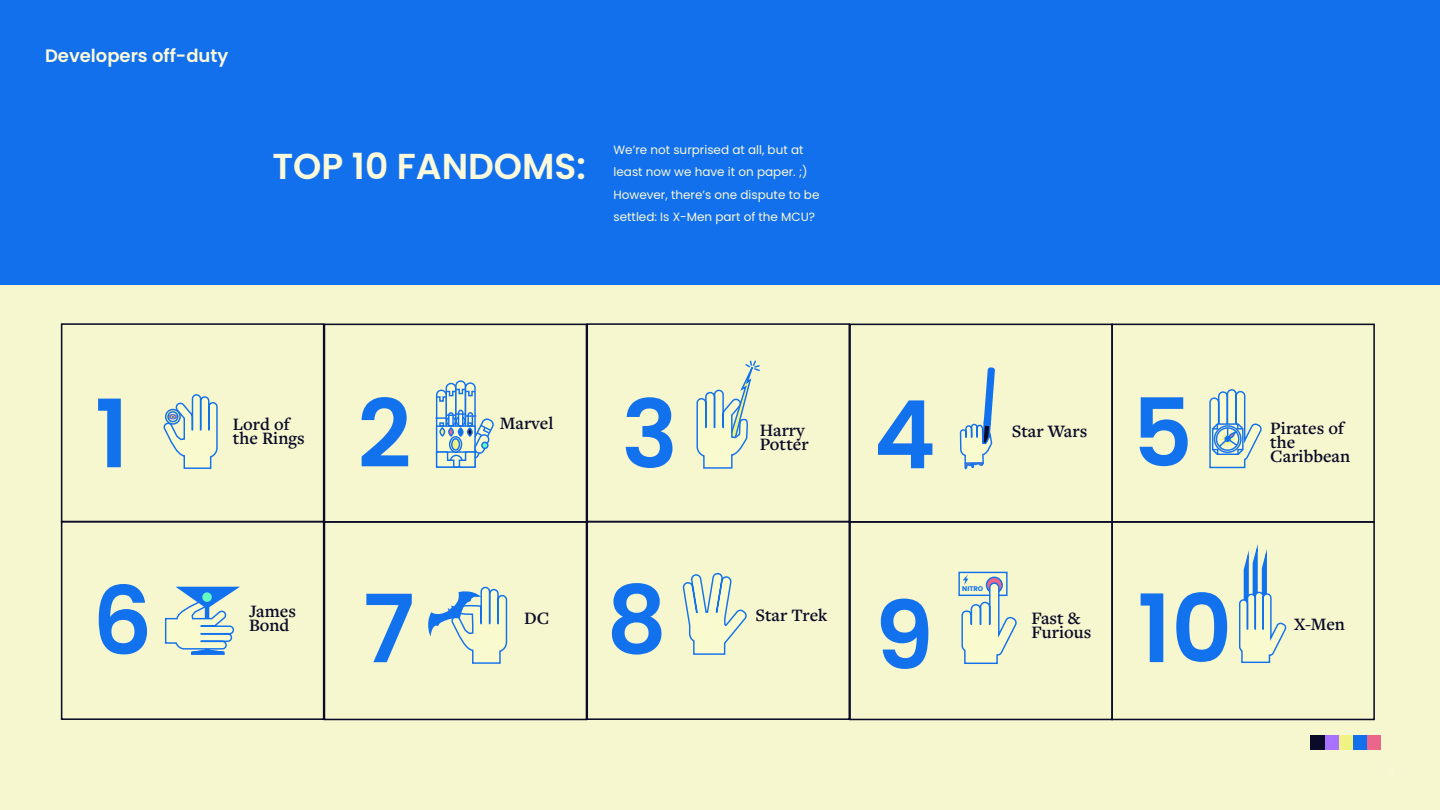
<style>
.page{position:relative;width:1440px;height:810px;background:#fff}
.page>*{position:absolute;margin:0;border:0;box-sizing:border-box;transform-origin:0 0}
.t1{font:600 94.2px "Poppins";color:#1271ed}
.t2{font:600 36px "Poppins";color:#faf9db}
.t3{font:600 18.08px/13.9px "Freight Text Pro";color:#0b0b28}
.t4{font:600 18px "Poppins";color:#faf9db}
.t5{font:12px/22.5px "Poppins";color:#faf9db}
.t6{font:700 6.82px "Poppins";color:#1271ed}
</style>
<div class="page">
<div style="left:0;top:0;width:1440px;height:285px;background:#1270ed"></div>
<div style="left:0;top:285px;width:1440px;height:525px;background:#f7f7cf"></div>
<div style="left:1367px;top:735px;width:14px;height:14px;background:#ec658a"></div>
<div style="left:1353px;top:735px;width:14px;height:14px;background:#1270ed"></div>
<div style="left:1338px;top:735px;width:15px;height:14px;background:#f0f283"></div>
<div style="left:1324px;top:735px;width:14px;height:14px;background:#a871ff"></div>
<div style="left:1310px;top:735px;width:15px;height:14px;background:#0a0a29"></div>
<svg style="left:1209px;top:389px;width:53px;height:80px"></svg>
<svg style="left:696px;top:360px;width:64px;height:109px"></svg>
<div style="left:446px;top:383px;width:10px;height:55px;border:1px solid #1271ed;border-radius:5px"></div>
<div style="left:436px;top:390px;width:11px;height:55px;border:1px solid #1271ed;border-radius:5px"></div>
<div style="left:455px;top:380px;width:11px;height:55px;border:1px solid #1271ed;border-radius:5px"></div>
<div style="left:465px;top:382px;width:11px;height:55px;border:1px solid #1271ed;border-radius:5px"></div>
<svg style="left:435px;top:388px;width:41px;height:15px"></svg>
<svg style="left:435px;top:409px;width:59px;height:59px"></svg>
<div style="left:481px;top:442px;width:8px;height:7px;border:1px solid #1271ed;border-radius:50%"></div>
<svg style="left:163px;top:394px;width:55px;height:75px"></svg>
<svg style="left:1239px;top:544px;width:48px;height:119px"></svg>
<svg style="left:959px;top:323px;width:60px;height:341px"></svg>
<svg style="left:683px;top:572px;width:64px;height:83px"></svg>
<svg style="left:428px;top:586px;width:80px;height:78px"></svg>
<div style="left:191px;top:652px;width:34px;height:3px;border:1px solid #1271ed"></div>
<svg style="left:164px;top:586px;width:76px;height:68px"></svg>
<div style="left:202px;top:592px;width:11px;height:11px;background:#65f8c3;border-radius:50%"></div>
<div style="left:201px;top:591px;width:12px;height:12px;border:1px solid #1271ed;border-radius:50%"></div>
<div style="left:61px;top:323px;width:263px;height:199px;border:2px solid #0b0b28"></div>
<div style="left:324px;top:324px;width:263px;height:199px;border:2px solid #0b0b28"></div>
<div style="left:586px;top:323px;width:264px;height:199px;border:2px solid #0b0b28"></div>
<div style="left:849px;top:324px;width:264px;height:199px;border:2px solid #0b0b28"></div>
<div style="left:1111px;top:324px;width:264px;height:199px;border:2px solid #0b0b28"></div>
<div style="left:61px;top:521px;width:263px;height:199px;border:2px solid #0b0b28"></div>
<div style="left:324px;top:521px;width:263px;height:199px;border:2px solid #0b0b28"></div>
<div style="left:586px;top:521px;width:264px;height:199px;border:2px solid #0b0b28"></div>
<div style="left:849px;top:521px;width:264px;height:199px;border:2px solid #0b0b28"></div>
<div style="left:1111px;top:521px;width:264px;height:199px;border:2px solid #0b0b28"></div>
<h3 class="t4" style="left:45px;top:46px;width:185px">Developers off-duty</h3>
<h2 class="t2" style="left:272px;top:146px;width:315px">TOP 10 FANDOMS:</h2>
<p class="t5" style="left:614px;top:138px;width:207px">We’re not surprised at all, but at least now we have it on paper. ;)<br>However, there’s one dispute to be settled: Is X-Men part of the MCU?</p>
<h1 class="t1" style="left:95px;top:380px;width:36px">1</h1>
<h1 class="t1" style="left:92px;top:567px;width:62px">6</h1>
<h3 class="t3" style="left:233px;top:417px;width:73px">Lord of the Rings</h3>
<h3 class="t3" style="left:249px;top:604px;width:48px">James<br>Bond</h3>
<h1 class="t1" style="left:357px;top:380px;width:56px">2</h1>
<h1 class="t1" style="left:363px;top:575px;width:53px">7</h1>
<h3 class="t3" style="left:500px;top:416px;width:55px">Marvel</h3>
<h3 class="t3" style="left:524px;top:611px;width:27px">DC</h3>
<h1 class="t1" style="left:622px;top:380px;width:58px">3</h1>
<h1 class="t1" style="left:606px;top:565px;width:62px">8</h1>
<h3 class="t3" style="left:760px;top:422px;width:46px">Harry</h3>
<h3 class="t3" style="left:760px;top:436px;width:50px">Potter</h3>
<h3 class="t3" style="left:755px;top:608px;width:74px">Star Trek</h3>
<h1 class="t1" style="left:874px;top:381px;width:64px">4</h1>
<h3 class="t3" style="left:1012px;top:424px;width:77px">Star Wars</h3>
<h1 class="t1" style="left:875px;top:581px;width:60px">9</h1>
<p class="t6" style="left:962px;top:585px;width:22px">NITRO</p>
<h3 class="t3" style="left:1031px;top:610px;width:51px">Fast &amp;</h3>
<h3 class="t3" style="left:1031px;top:624px;width:61px">Furious</h3>
<h1 class="t1" style="left:1132px;top:379px;width:62px">5</h1>
<h3 class="t3" style="left:1270px;top:421px;width:75px">Pirates of the</h3>
<h3 class="t3" style="left:1270px;top:449px;width:81px">Caribbean</h3>
<h1 class="t1" style="left:1137px;top:574px;width:96px">10</h1>
<h3 class="t3" style="left:1294px;top:617px;width:53px">X-Men</h3>
</div>
